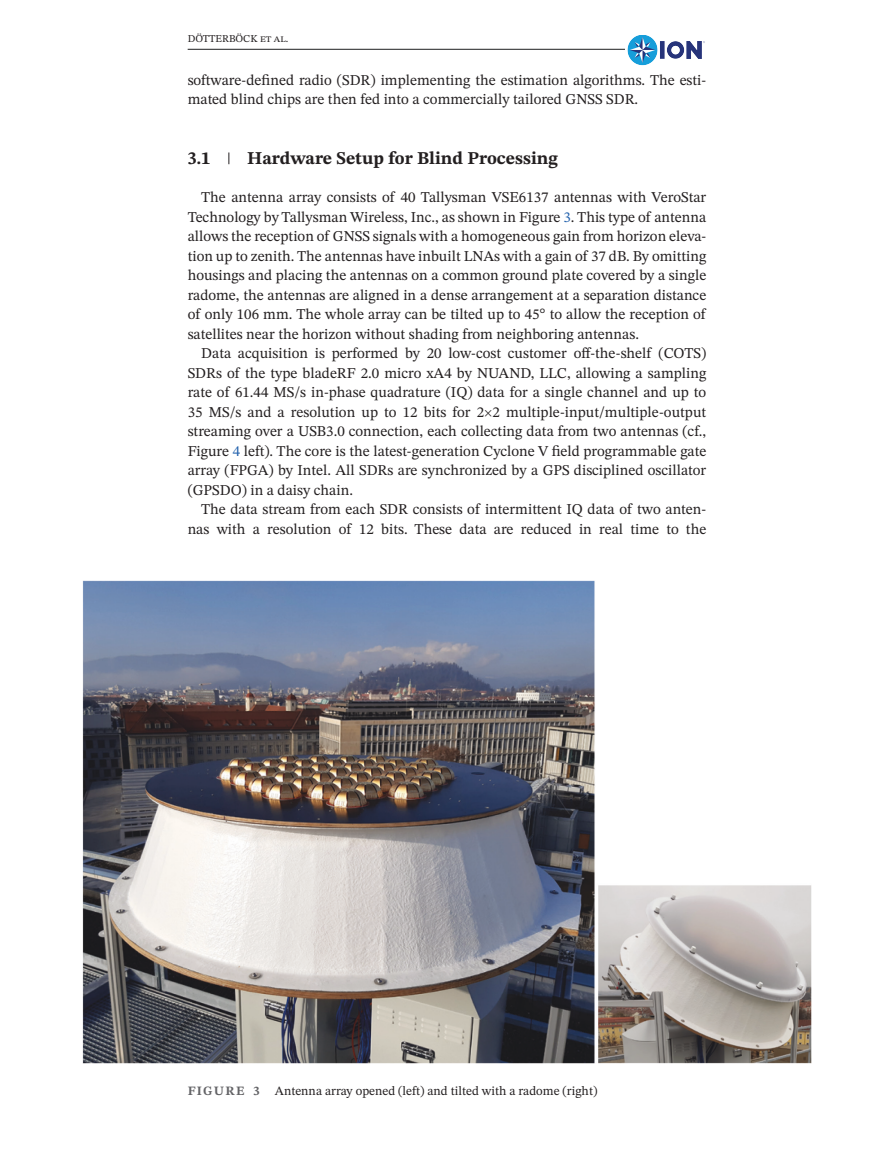
<style>
.page{position:relative;width:894px;height:1174px;background:#fff}
.page>*{position:absolute;margin:0;border:0;box-sizing:border-box;transform-origin:0 0}
.Heading_2{font:18px "STIX Two Text Bold 2";color:#231f20}
.Body_text_indent{font:15px/19.5px "STIX Two Text";color:#231f20;text-align:justify}
.Figure_Caption{font:12.75px "STIX Two Text";color:#231f20}
.t1{font:10.5px "STIX Two Text";color:#231f20}
.s1{color:#2664ae}
.s2{font-family:"STIX Two Text Bold 2";color:#636366}
</style>
<div class="page">
<hr style="left:188px;top:49px;width:517px;height:1px;background:#1d1e1f">
<div style="left:625px;top:35px;width:81px;height:30px;background:#fff"></div>
<img style="left:627px;top:35px;width:78px;height:30px">
<svg style="left:228px;top:152px;width:1px;height:12px"></svg>
<img style="left:82px;top:581px;width:729px;height:482px">
<p class="t1" style="left:187px;top:31px;width:102px">DÖTTERBÖCK et al.</p>
<p class="Body_text_indent" style="left:188px;top:70px;width:520px">software-defined radio (SDR) implementing the estimation algorithms. The esti&shy;mated blind chips are then fed into a commercially tailored GNSS SDR.</p>
<p class="Heading_2" style="left:188px;top:145px;width:24px">3.1</p>
<p class="Heading_2" style="left:247px;top:145px;width:312px">Hardware Setup for Blind Processing</p>
<p class="Body_text_indent" style="left:188px;top:188px;width:520px;text-indent:14px">The antenna array consists of 40 Tallysman VSE6137 antennas with VeroStar Technology by Tallysman Wireless, Inc., as shown in Figure <span class="s1">3</span>. This type of antenna allows the reception of GNSS signals with a homogeneous gain from horizon eleva&shy;tion up to zenith. The antennas have inbuilt LNAs with a gain of 37 dB. By omitting housings and placing the antennas on a common ground plate covered by a single radome, the antennas are aligned in a dense arrangement at a separation distance of only 106 mm. The whole array can be tilted up to 45° to allow the reception of satellites near the horizon without shading from neighboring antennas.</p>
<p class="Body_text_indent" style="left:188px;top:344px;width:520px;text-indent:14px">Data acquisition is performed by 20 low-cost customer off-the-shelf (COTS)<br>SDRs of the type bladeRF 2.0 micro xA4 by NUAND, LLC, allowing a sampling rate of 61.44 MS/s in-phase quadrature (IQ) data for a single channel and up to 35 MS/s and a resolution up to 12 bits for 2 2 multiple-input/multiple-output streaming over a USB3.0 connection, each collecting data from two antennas (cf., Figure <span class="s1">4</span> left). The core is the latest-generation Cyclone V field programmable gate array (FPGA) by Intel. All SDRs are synchronized by a GPS disciplined oscillator (GPSDO) in a daisy chain.</p>
<p class="Body_text_indent" style="left:188px;top:500px;width:520px;text-align:right">The data stream from each SDR consists of intermittent IQ data of two anten&shy;nas with a resolution of 12 bits. These data are reduced in real time to the</p>
<p class="Figure_Caption" style="left:188px;top:1082px;width:411px"><span class="s2">FIGURE 3</span> Antenna array opened (left) and tilted with a radome (right)</p>
</div>
